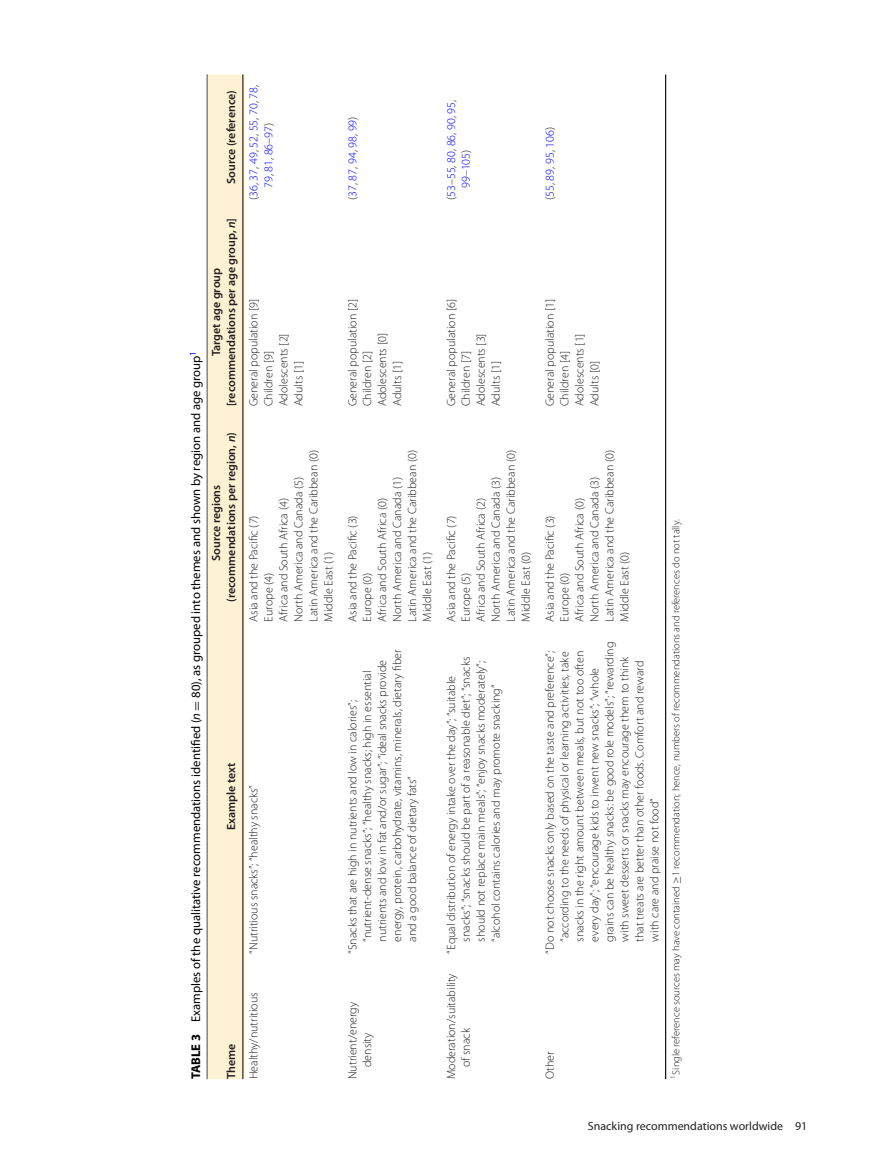
<style>
.page{position:relative;width:878px;height:1175px;background:#fff}
.page>*{position:absolute;margin:0;border:0;box-sizing:border-box;transform-origin:0 0}
.t1{font:12.75px "Myriad Pro";color:#000}
.t2{font:300 12px/15px "Myriad Pro";color:#231f20}
.t3{font:600 12px/15px "Myriad Pro";color:#231f20}
.t4{font:300 12px/15px "Myriad Pro";color:#00f}
.t5{font:12px "Myriad Pro";color:#231f20}
.t6{font:300 10.5px "Myriad Pro";color:#231f20}
.s1{font-weight:700}
.s2{font-style:italic}
.s3{font-family:"MTSY"}
.s4{color:#231f20}
.s5{font-family:"MTSY";font-weight:400}
</style>
<div class="page">
<div style="left:207px;top:74px;width:38px;height:1005px;background:#fff2d4"></div>
<hr style="left:242px;top:74px;width:1px;height:1005px;background:#000">
<hr style="left:665px;top:74px;width:1px;height:1005px;background:#000">
<p class="t3" style="left:224px;top:184px;width:95px;rotate:-90deg">Source (reference)</p>
<p class="t1" style="left:191px;top:1079px;width:729px;rotate:-90deg"><span class="s1">TABLE 3</span> Examples of the qualitative recommendations identified (<span class="s2">n</span> <span class="s3">=</span> 80), as grouped into themes and shown by region and age group<sup>1</sup></p>
<p class="t3" style="left:210px;top:406px;width:190px;text-align:center;rotate:-90deg">Target age group [recommendations per age group, <span class="s2">n</span>]</p>
<p class="t3" style="left:210px;top:602px;width:171px;text-indent:40px;rotate:-90deg">Source regions (recommendations per region, <span class="s2">n</span>)</p>
<p class="t3" style="left:224px;top:830px;width:69px;rotate:-90deg">Example text</p>
<p class="t3" style="left:224px;top:1079px;width:37px;rotate:-90deg">Theme</p>
<p class="t4" style="left:247px;top:188px;width:105px;text-indent:-12px;rotate:-90deg"><span class="s4">(</span>36<span class="s4">,</span> 37<span class="s4">,</span> 49<span class="s4">,</span> 52<span class="s4">,</span> 55<span class="s4">,</span> 70<span class="s4">,</span> 78<span class="s4">,<br></span>79<span class="s4">,</span> 81<span class="s4">,</span> 86<span class="s4">–</span>97<span class="s4">)</span></p>
<p class="t2" style="left:247px;top:406px;width:109px;rotate:-90deg">General population [9]<br>Children [9]<br>Adolescents [2]<br>Adults [1]</p>
<p class="t2" style="left:262px;top:621px;width:173px;rotate:-90deg">Europe (4)<br>Africa and South Africa (4)<br>North America and Canada (5)<br>Latin America and the Caribbean (0)<br>Middle East (1)</p>
<p class="t2" style="left:247px;top:621px;width:108px;rotate:-90deg">Asia and the Pacific (7)</p>
<p class="t2" style="left:247px;top:953px;width:170px;rotate:-90deg">“Nutritious snacks”; “healthy snacks”</p>
<p class="t2" style="left:247px;top:1079px;width:88px;rotate:-90deg">Healthy/nutritious</p>
<p class="t4" style="left:346px;top:200px;width:85px;rotate:-90deg"><span class="s4">(</span>37<span class="s4">,</span> 87<span class="s4">,</span> 94<span class="s4">,</span> 98<span class="s4">,</span> 99<span class="s4">)</span></p>
<p class="t2" style="left:346px;top:406px;width:109px;rotate:-90deg">General population [2]</p>
<p class="t2" style="left:375px;top:406px;width:74px;rotate:-90deg">Adolescents [0]</p>
<p class="t2" style="left:361px;top:406px;width:57px;rotate:-90deg">Children [2]</p>
<p class="t2" style="left:390px;top:406px;width:47px;rotate:-90deg">Adults [1]</p>
<p class="t2" style="left:405px;top:621px;width:173px;rotate:-90deg">Latin America and the Caribbean (0)<br>Middle East (1)</p>
<p class="t2" style="left:390px;top:621px;width:146px;rotate:-90deg">North America and Canada (1)</p>
<p class="t2" style="left:375px;top:621px;width:125px;rotate:-90deg">Africa and South Africa (0)</p>
<p class="t2" style="left:346px;top:621px;width:108px;rotate:-90deg">Asia and the Pacific (3)</p>
<p class="t2" style="left:361px;top:621px;width:50px;rotate:-90deg">Europe (0)</p>
<p class="t2" style="left:346px;top:941px;width:294px;text-indent:-12px;rotate:-90deg">“Snacks that are high in nutrients and low in calories”; “nutrient-dense snacks”; “healthy snacks; high in essential nutrients and low in fat and/or sugar”; “ideal snacks provide energy, protein, carbohydrate, vitamins, minerals, dietary fiber and a good balance of dietary fats”</p>
<p class="t2" style="left:346px;top:1067px;width:67px;text-indent:-12px;rotate:-90deg">Nutrient/energy density</p>
<p class="t4" style="left:444px;top:188px;width:90px;text-indent:-12px;rotate:-90deg"><span class="s4">(</span>53<span class="s4">–</span>55<span class="s4">,</span> 80<span class="s4">,</span> 86<span class="s4">,</span> 90<span class="s4">,</span> 95<span class="s4">,<br></span>99<span class="s4">–</span>105<span class="s4">)</span></p>
<p class="t4" style="left:543px;top:200px;width:74px;rotate:-90deg"><span class="s4">(</span>55<span class="s4">,</span> 89<span class="s4">,</span> 95<span class="s4">,</span> 106<span class="s4">)</span></p>
<p class="t2" style="left:444px;top:406px;width:109px;rotate:-90deg">General population [6]<br>Children [7]<br>Adolescents [3]<br>Adults [1]</p>
<p class="t2" style="left:543px;top:406px;width:109px;rotate:-90deg">General population [1]<br>Children [4]<br>Adolescents [1]<br>Adults [0]</p>
<p class="t2" style="left:459px;top:621px;width:173px;rotate:-90deg">Europe (5)<br>Africa and South Africa (2)<br>North America and Canada (3)<br>Latin America and the Caribbean (0)<br>Middle East (0)</p>
<p class="t2" style="left:444px;top:621px;width:108px;rotate:-90deg">Asia and the Pacific (7)</p>
<p class="t2" style="left:444px;top:941px;width:286px;text-indent:-12px;rotate:-90deg">“Equal distribution of energy intake over the day”; “suitable snacks”; “snacks should be part of a reasonable diet”; “snacks should not replace main meals”; “enjoy snacks moderately”; “alcohol contains calories and may promote snacking”</p>
<p class="t2" style="left:444px;top:1067px;width:95px;text-indent:-12px;rotate:-90deg">Moderation/suitability of snack</p>
<p class="t2" style="left:558px;top:621px;width:173px;rotate:-90deg">Europe (0)<br>Africa and South Africa (0)<br>North America and Canada (3)<br>Latin America and the Caribbean (0)<br>Middle East (0)</p>
<p class="t2" style="left:543px;top:621px;width:108px;rotate:-90deg">Asia and the Pacific (3)</p>
<p class="t2" style="left:543px;top:941px;width:301px;text-indent:-12px;rotate:-90deg">“Do not choose snacks only based on the taste and preference”; “according to the needs of physical or learning activities, take snacks in the right amount between meals, but not too often every day”; “encourage kids to invent new snacks”; “whole grains can be healthy snacks: be good role models”; “rewarding with sweet desserts or snacks may encourage them to think that treats are better than other foods. Comfort and reward with care and praise not food”</p>
<p class="t2" style="left:543px;top:1079px;width:29px;rotate:-90deg">Other</p>
<p class="t6" style="left:671px;top:1079px;width:561px;rotate:-90deg"><sup>1</sup> Single reference sources may have contained <span class="s5">≥</span>1 recommendation; hence, numbers of recommendations and references do not tally.</p>
<p class="t5" style="left:588px;top:1120px;width:221px">Snacking recommendations worldwide 91</p>
</div>
